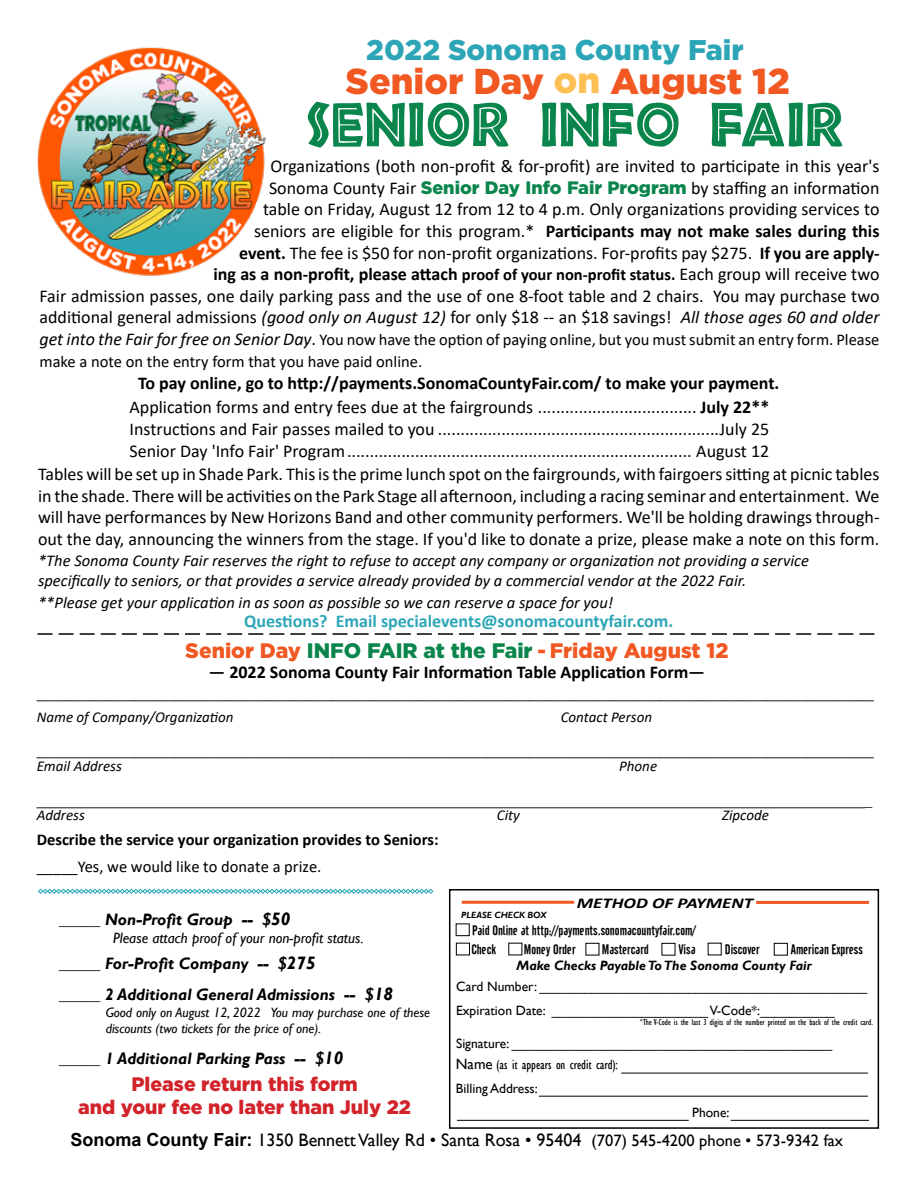
<style>
.page{position:relative;width:918px;height:1188px;background:#fff}
.page>*{position:absolute;margin:0;border:0;box-sizing:border-box;transform-origin:0 0}
.t1{font:57.75px "African";color:#0a864c;scale:.91 1}
.t2{font:900 36px "Gotham";color:#f15822}
.t3{font:900 28.5px "Gotham";color:#2ca6b6}
.t4{font:900 21px "Gotham";color:#f15822}
.t5{font:900 19.5px/23.4px "Gotham";color:#d2232a;text-align:center}
.t6{font:18px/21.6px "Calibri";color:#000;text-align:right}
.t7{font:18px "Arial Narrow";color:#000}
.t8{font:condensed 18px "Gill Sans";color:#000}
.t9{font:18px "Gill Sans";color:#000}
.t10{font:700 18px "Calibri";color:#000}
.t11{font:700 18px "Calibri";color:#2ca6b6}
.t12{font:italic 16.5px/19.8px "Calibri";color:#000}
.t13{font:16.5px/21.6px "Calibri";color:#000}
.t14{font:italic 700 16.5px/30.9px "Gill Sans";color:#000}
.t15{font:700 16.5px "Calibri";color:#000}
.t16{font:italic 15px "Calibri";color:#000}
.t17{font:italic 15px "Gill Sans";color:#000}
.t18{font:italic 700 15px "Calibri";color:#000;scale:1.25 1}
.t19{font:13.5px/24px "Gill Sans";color:#000}
.t20{font:13.5px/19.2px "Cafeta";color:#000}
.t21{font:italic 13.5px/16.2px "Gill Sans";color:#000}
.t22{font:italic 700 13.5px "Gill Sans";color:#000}
.t23{font:condensed 9px "Gill Sans";color:#000}
.t24{font:italic 700 9px "Gill Sans";color:#000}
.s1{color:#fec052}
.s2{font-family:"Gotham";font-weight:900;color:#0a864c}
.s3{font-weight:700}
.s4{font-weight:700;font-size:16.5px}
.s5{font-style:italic}
.s6{font-style:italic;font-size:18px}
.s7{font-size:18px}
.s8{color:#0a864c}
.s9{font-size:15px}
.s10{font-stretch:condensed}
.s11{font-family:"Arial";font-weight:700}
.s12{font-size:16.5px}
</style>
<div class="page">
<img style="left:37px;top:47px;width:229px;height:229px">
<svg style="left:38px;top:633px;width:836px;height:2px"></svg>
<svg style="left:38px;top:889px;width:395px;height:5px"></svg>
<div style="left:449px;top:889px;width:430px;height:240px;border:2px solid #000"></div>
<hr style="left:621px;top:1073px;width:247px;height:1px;background:#000">
<hr style="left:539px;top:1096px;width:329px;height:1px;background:#000">
<hr style="left:457px;top:1120px;width:232px;height:1px;background:#000">
<hr style="left:731px;top:1120px;width:138px;height:1px;background:#000">
<hr style="left:462px;top:901px;width:112px;height:3px;background:#f15822">
<hr style="left:756px;top:901px;width:113px;height:3px;background:#f15822">
<div style="left:456px;top:943px;width:14px;height:12px;border:1px solid #000"></div>
<div style="left:662px;top:943px;width:13px;height:12px;border:1px solid #000"></div>
<div style="left:586px;top:943px;width:13px;height:12px;border:1px solid #000"></div>
<div style="left:774px;top:943px;width:14px;height:12px;border:1px solid #000"></div>
<div style="left:456px;top:924px;width:13px;height:12px;border:1px solid #000"></div>
<h3 class="t3" style="left:366px;top:30px;width:379px">2022 Sonoma County Fair</h3>
<h2 class="t2" style="left:346px;top:57px;width:446px">Senior Day <span class="s1">on</span> August 12</h2>
<h1 class="t1" style="left:306px;top:102px;width:593px">SENIOR INFO FAIR</h1>
<p class="t6" style="left:40px;top:155px;width:842px">Organizations (both non-profit &amp; for-profit) are invited to participate in this year's<br>Sonoma County Fair <span class="s2">Senior Day Info Fair Program</span> by staffing an information<br>table on Friday, August 12 from 12 to 4 p.m. Only organizations providing services to<br>seniors are eligible for this program.* <span class="s3">Participants may not make sales during this<br>event.</span> The fee is $50 for non-profit organizations. For-profits pay $275. <span class="s3">If you are apply-<br>ing as a non-profit, please attach</span> <span class="s4">proof of your non-profit status.</span> Each group will receive two<br>Fair admission passes, one daily parking pass and the use of one 8-foot table and 2 chairs. You may purchase two additional general admissions <span class="s5">(good only on August 12)</span> for only $18 -- an $18 savings! <span class="s5">All those ages 60 and older</span></p>
<p class="t13" style="left:40px;top:328px;width:842px"><span class="s6">get into the Fair for free on Senior Day</span><span class="s7">.</span> You now have the option of paying online, but you must submit an entry form. Please make a note on the entry form that you have paid online.</p>
<p class="t6" style="left:130px;top:370px;width:651px;line-height:24.5px;text-align:center"><span class="s3">To pay online, go to http://payments.SonomaCountyFair.com/ to make your payment.<br></span>Application forms and entry fees due at the fairgrounds ................................... <span class="s3">July 22**</span></p>
<p class="t6" style="left:130px;top:418px;width:641px">Instructions and Fair passes mailed to you ..............................................................July 25</p>
<p class="t6" style="left:130px;top:440px;width:641px">Senior Day 'Info Fair' Program............................................................................ August 12</p>
<p class="t6" style="left:38px;top:463px;width:843px">Tables will be set up in Shade Park. This is the prime lunch spot on the fairgrounds, with fairgoers sitting at picnic tables</p>
<p class="t6" style="left:38px;top:485px;width:843px">in the shade. There will be activities on the Park Stage all afternoon, including a racing seminar and entertainment. We</p>
<p class="t6" style="left:38px;top:506px;width:843px">will have performances by New Horizons Band and other community performers. We'll be holding drawings through-</p>
<p class="t6" style="left:38px;top:528px;width:843px">out the day, announcing the winners from the stage. If you'd like to donate a prize, please make a note on this form.</p>
<p class="t12" style="left:38px;top:550px;width:772px">*The Sonoma County Fair reserves the right to refuse to accept any company or organization not providing a service specifically to seniors, or that provides a service already provided by a commercial vendor at the 2022 Fair.</p>
<p class="t12" style="left:38px;top:591px;width:577px">**Please get your application in as soon as possible so we can reserve a space for you!</p>
<p class="t11" style="left:244px;top:608px;width:431px">Questions? Email specialevents@sonomacountyfair.com.</p>
<p class="t4" style="left:185px;top:636px;width:545px">Senior Day <span class="s8">INFO FAIR at the Fair</span> - Friday August 12</p>
<p class="t10" style="left:209px;top:659px;width:497px">— 2022 Sonoma County Fair Information Table Application Form—</p>
<p class="t7" style="left:37px;top:680px;width:839px">______________________________________________________________________________________________________</p>
<p class="t16" style="left:37px;top:706px;width:198px">Name of Company/Organization</p>
<p class="t16" style="left:561px;top:706px;width:93px">Contact Person</p>
<p class="t7" style="left:37px;top:737px;width:839px">______________________________________________________________________________________________________</p>
<p class="t16" style="left:37px;top:756px;width:87px">Email Address</p>
<p class="t16" style="left:619px;top:756px;width:40px">Phone</p>
<p class="t8" style="left:37px;top:789px;width:837px">____________________________________________________________________________________________<span class="s9">_</span></p>
<p class="t16" style="left:37px;top:805px;width:50px">Address</p>
<p class="t16" style="left:497px;top:805px;width:24px">City</p>
<p class="t16" style="left:722px;top:805px;width:48px">Zipcode</p>
<p class="t15" style="left:37px;top:828px;width:404px">Describe the service your organization provides to Seniors:</p>
<p class="t13" style="left:37px;top:856px;width:286px">_____Yes, we would like to donate a prize.</p>
<p class="t14" style="left:59px;top:905px;width:233px">_____ Non-Profit Group -- <span class="s7">$50</span></p>
<p class="t17" style="left:113px;top:929px;width:252px">Please attach proof of your non-profit status.</p>
<p class="t14" style="left:59px;top:949px;width:335px">_____ For-Profit Company -- <span class="s7">$275<br></span>_____ 2 Additional General Admissions -- <span class="s7">$18</span></p>
<p class="t21" style="left:106px;top:1004px;width:326px">Good only on August 12, 2022 You may purchase one of these discounts (two tickets for the price of one).</p>
<p class="t14" style="left:59px;top:1043px;width:286px">_____ 1 Additional Parking Pass -- <span class="s7">$10</span></p>
<p class="t5" style="left:78px;top:1072px;width:334px">Please return this form<br>and your fee no later than July 22</p>
<p class="t18" style="left:577px;top:892px;width:142px">METHOD OF PAYMENT</p>
<p class="t24" style="left:461px;top:910px;width:87px">PLEASE CHECK BOX</p>
<p class="t20" style="left:471px;top:920px;width:226px">Paid Online at http://payments.sonomacountyfair.com/<br>Check</p>
<p class="t20" style="left:524px;top:940px;width:53px">Money Order</p>
<p class="t20" style="left:602px;top:940px;width:48px">Mastercard</p>
<p class="t20" style="left:678px;top:940px;width:19px">Visa</p>
<p class="t20" style="left:725px;top:940px;width:36px">Discover</p>
<p class="t20" style="left:791px;top:940px;width:73px">American Express</p>
<p class="t22" style="left:517px;top:957px;width:297px">Make Checks Payable To The Sonoma County Fair</p>
<p class="t19" style="left:456px;top:974px;width:413px">Card Number: ____________________________________________<br>Expiration Date: _____________________ V-Code*:__________</p>
<p class="t23" style="left:640px;top:1017px;width:235px">*The V-Code is the last 3 digits of the number printed on the back of the credit card.</p>
<p class="t19" style="left:456px;top:1033px;width:378px;line-height:21.3px">Signature: ___________________________________________<br><span class="s9">Name</span> <span class="s10">(as it appears on credit card):</span></p>
<p class="t19" style="left:456px;top:1077px;width:83px">Billing Address:</p>
<p class="t19" style="left:692px;top:1101px;width:39px">Phone:</p>
<p class="t9" style="left:71px;top:1129px;width:774px"><span class="s11">Sonoma County Fair:</span> 1350 Bennett Valley Rd • Santa Rosa • 95404 <span class="s12">(707) 545-4200 phone • 573-9342 fax</span></p>
</div>
